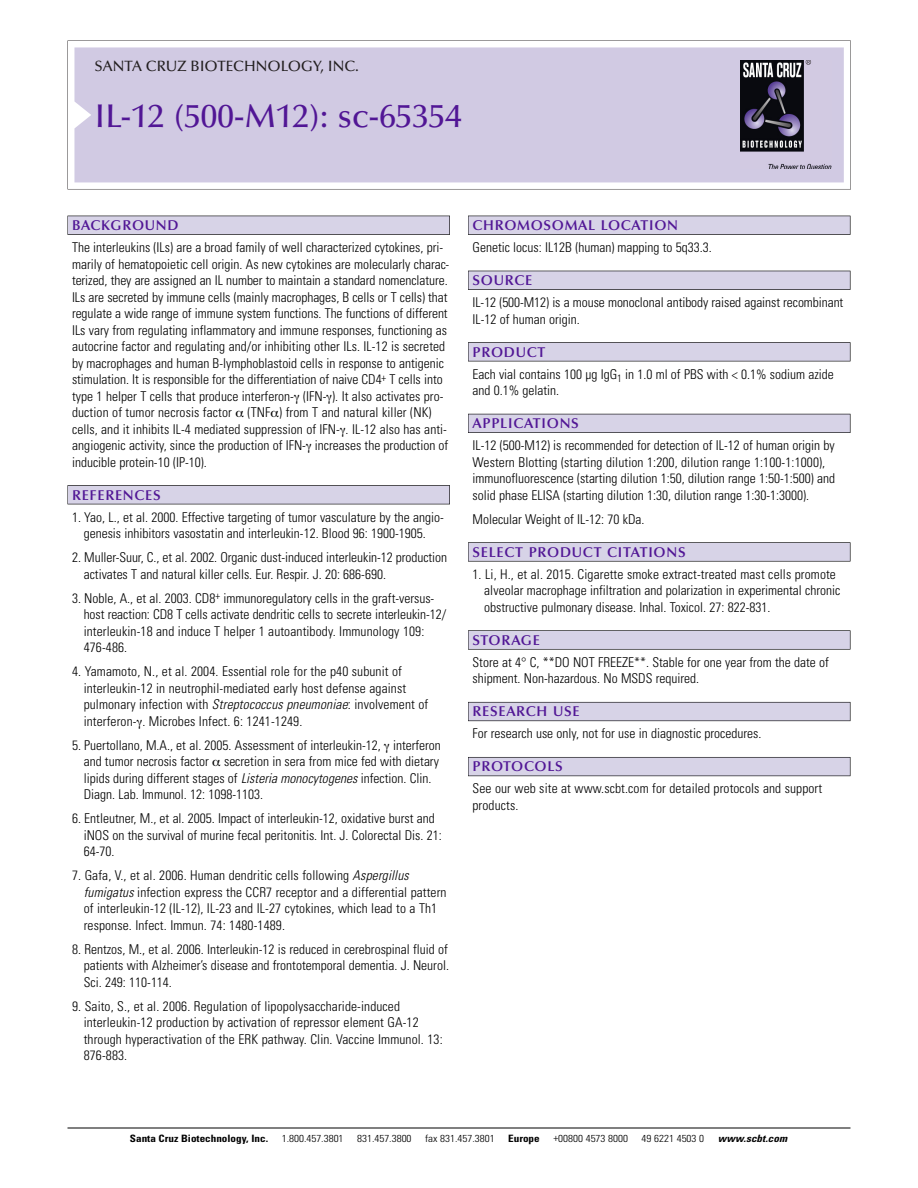
<style>
.page{position:relative;width:918px;height:1188px;background:#fff}
.page>*{position:absolute;margin:0;border:0;box-sizing:border-box;transform-origin:0 0}
.t1{font:500 33px "Optima";color:#511695}
.t2{font:500 15px "Optima";color:#231f20}
.t3{font:600 14.25px "Optima";letter-spacing:.05em;color:#511695}
.t4{font:300 condensed 13.5px/16.5px "Univers";color:#000}
.t5{font:300 condensed 10.2px "Univers";color:#000;scale:1.1 1}
.t6{font:700 condensed 10.2px "Univers";color:#000;scale:1.1 1}
.t7{font:italic 700 condensed 10.2px "Univers";letter-spacing:.005em;color:#000;scale:1.1 1}
.s1{font-style:italic}
</style>
<div class="page">
<svg style="left:68px;top:40px;width:783px;height:149px"></svg>
<div style="left:74px;top:47px;width:770px;height:135px;background:#d1cae3"></div>
<img style="left:741px;top:60px;width:90px;height:108px">
<div style="left:68px;top:216px;width:382px;height:19px;background:#525155"></div>
<div style="left:68px;top:216px;width:381px;height:18px;background:#d7d3e7"></div>
<div style="left:68px;top:485px;width:382px;height:19px;background:#525155"></div>
<div style="left:68px;top:486px;width:381px;height:18px;background:#d7d3e7"></div>
<div style="left:468px;top:216px;width:382px;height:19px;background:#525155"></div>
<div style="left:468px;top:216px;width:382px;height:18px;background:#d7d3e7"></div>
<div style="left:468px;top:271px;width:382px;height:19px;background:#515055"></div>
<div style="left:468px;top:271px;width:382px;height:18px;background:#d7d3e7"></div>
<div style="left:468px;top:342px;width:382px;height:19px;background:#545357"></div>
<div style="left:468px;top:343px;width:382px;height:18px;background:#d7d3e7"></div>
<div style="left:468px;top:414px;width:382px;height:19px;background:#54535a"></div>
<div style="left:468px;top:414px;width:382px;height:18px;background:#d7d3e7"></div>
<svg style="left:468px;top:542px;width:382px;height:20px"></svg>
<div style="left:468px;top:543px;width:382px;height:18px;background:#d7d3e7"></div>
<div style="left:468px;top:630px;width:382px;height:20px;background:#666667"></div>
<div style="left:468px;top:631px;width:382px;height:18px;background:#d7d3e7"></div>
<div style="left:468px;top:702px;width:382px;height:19px;background:#66646d"></div>
<div style="left:468px;top:703px;width:382px;height:18px;background:#d7d3e7"></div>
<div style="left:468px;top:757px;width:382px;height:19px;background:#5b5961"></div>
<div style="left:468px;top:758px;width:382px;height:18px;background:#d7d3e7"></div>
<hr style="left:68px;top:1128px;width:782px;height:1px;background:#000">
<p class="t2" style="left:94px;top:61px;width:266px">SANTA CRUZ BIOTECHNOLOGY, INC.</p>
<h1 class="t1" style="left:94px;top:103px;width:369px">IL-12 (500-M12): sc-65354</h1>
<p class="t3" style="left:72px;top:219px;width:108px">BACKGROUND</p>
<p class="t4" style="left:72px;top:240px;width:379px">The interleukins (ILs) are a broad family of well characterized cytokines, pri&shy;marily of hematopoietic cell origin. As new cytokines are molecularly charac&shy;terized, they are assigned an IL number to maintain a standard nomenclature.<br>ILs are secreted by immune cells (mainly macrophages, B cells or T cells) that regulate a wide range of immune system functions. The functions of different ILs vary from regulating inflammatory and immune responses, functioning as autocrine factor and regulating and/or inhibiting other ILs. IL-12 is secreted by macrophages and human B-lymphoblastoid cells in response to antigenic stimulation. It is responsible for the differentiation of naive CD4<sup>+</sup> T cells into type 1 helper T cells that produce interferon- (IFN- ). It also activates pro&shy;duction of tumor necrosis factor (TNF ) from T and natural killer (NK) cells, and it inhibits IL-4 mediated suppression of IFN- . IL-12 also has anti&shy;angiogenic activity, since the production of IFN- increases the production of inducible protein-10 (IP-10).</p>
<p class="t3" style="left:72px;top:489px;width:90px">REFERENCES</p>
<p class="t4" style="left:72px;top:510px;width:373px;text-align:center">1. Yao, L., et al. 2000. Effective targeting of tumor vasculature by the angio&shy;genesis inhibitors vasostatin and interleukin-12. Blood 96: 1900-1905.</p>
<p class="t4" style="left:84px;top:550px;width:365px;text-indent:-12px">2. Muller-Suur, C., et al. 2002. Organic dust-induced interleukin-12 production activates T and natural killer cells. Eur. Respir. J. 20: 686-690.</p>
<p class="t4" style="left:84px;top:591px;width:364px;text-indent:-12px">3. Noble, A., et al. 2003. CD8<sup>+</sup> immunoregulatory cells in the graft-versus&shy;host reaction: CD8 T cells activate dendritic cells to secrete interleukin-12/ interleukin-18 and induce T helper 1 autoantibody. Immunology 109:<br>476-486.</p>
<p class="t4" style="left:84px;top:664px;width:346px;text-indent:-12px">4. Yamamoto, N., et al. 2004. Essential role for the p40 subunit of interleukin-12 in neutrophil-mediated early host defense against pulmonary infection with <span class="s1">Streptococcus pneumoniae</span>: involvement of interferon- . Microbes Infect. 6: 1241-1249.</p>
<p class="t4" style="left:84px;top:738px;width:359px;text-indent:-12px">5. Puertollano, M.A., et al. 2005. Assessment of interleukin-12, interferon and tumor necrosis factor secretion in sera from mice fed with dietary lipids during different stages of <span class="s1">Listeria monocytogenes</span> infection. Clin.<br>Diagn. Lab. Immunol. 12: 1098-1103.</p>
<p class="t4" style="left:84px;top:811px;width:359px;text-indent:-12px">6. Entleutner, M., et al. 2005. Impact of interleukin-12, oxidative burst and iNOS on the survival of murine fecal peritonitis. Int. J. Colorectal Dis. 21:<br>64-70.</p>
<p class="t4" style="left:84px;top:868px;width:364px;text-indent:-12px">7. Gafa, V., et al. 2006. Human dendritic cells following <span class="s1">Aspergillus fumigatus</span> infection express the CCR7 receptor and a differential pattern of interleukin-12 (IL-12), IL-23 and IL-27 cytokines, which lead to a Th1 response. Infect. Immun. 74: 1480-1489.</p>
<p class="t4" style="left:84px;top:942px;width:367px;text-align:justify;text-indent:-12px">8. Rentzos, M., et al. 2006. Interleukin-12 is reduced in cerebrospinal fluid of patients with Alzheimer’s disease and frontotemporal dementia. J. Neurol.<br>Sci. 249: 110-114.</p>
<p class="t4" style="left:84px;top:999px;width:361px;text-indent:-12px">9. Saito, S., et al. 2006. Regulation of lipopolysaccharide-induced interleukin-12 production by activation of repressor element GA-12 through hyperactivation of the ERK pathway. Clin. Vaccine Immunol. 13:<br>876-883.</p>
<p class="t3" style="left:473px;top:219px;width:207px">CHROMOSOMAL LOCATION</p>
<p class="t4" style="left:473px;top:240px;width:241px">Genetic locus: IL12B (human) mapping to 5q33.3.</p>
<p class="t3" style="left:473px;top:275px;width:61px">SOURCE</p>
<p class="t4" style="left:473px;top:295px;width:372px">IL-12 (500-M12) is a mouse monoclonal antibody raised against recombinant<br>IL-12 of human origin.</p>
<p class="t3" style="left:473px;top:346px;width:74px">PRODUCT</p>
<p class="t4" style="left:473px;top:367px;width:363px">Each vial contains 100 µg IgG<sub>1</sub> in 1.0 ml of PBS with &lt; 0.1% sodium azide and 0.1% gelatin.</p>
<p class="t3" style="left:473px;top:418px;width:108px">APPLICATIONS</p>
<p class="t4" style="left:473px;top:438px;width:364px">IL-12 (500-M12) is recommended for detection of IL-12 of human origin by Western Blotting (starting dilution 1:200, dilution range 1:100-1:1000), immunofluorescence (starting dilution 1:50, dilution range 1:50-1:500) and solid phase ELISA (starting dilution 1:30, dilution range 1:30-1:3000).</p>
<p class="t4" style="left:473px;top:512px;width:174px">Molecular Weight of IL-12: 70 kDa.</p>
<p class="t3" style="left:473px;top:546px;width:215px">SELECT PRODUCT CITATIONS</p>
<p class="t4" style="left:484px;top:567px;width:358px;text-indent:-12px">1. Li, H., et al. 2015. Cigarette smoke extract-treated mast cells promote alveolar macrophage infiltration and polarization in experimental chronic obstructive pulmonary disease. Inhal. Toxicol. 27: 822-831.</p>
<p class="t3" style="left:473px;top:634px;width:69px">STORAGE</p>
<p class="t4" style="left:473px;top:655px;width:358px">Store at 4° C, **DO NOT FREEZE**. Stable for one year from the date of shipment. Non-hazardous. No MSDS required.</p>
<p class="t3" style="left:473px;top:706px;width:109px">RESEARCH USE</p>
<p class="t4" style="left:473px;top:727px;width:290px">For research use only, not for use in diagnostic procedures.</p>
<p class="t3" style="left:473px;top:761px;width:92px">PROTOCOLS</p>
<p class="t4" style="left:473px;top:782px;width:351px">See our web site at www.scbt.com for detailed protocols and support products.</p>
<p class="t6" style="left:130px;top:1135px;width:127px">Santa Cruz Biotechnology, Inc.</p>
<p class="t5" style="left:282px;top:1135px;width:58px">1.800.457.3801</p>
<p class="t5" style="left:357px;top:1135px;width:51px">831.457.3800</p>
<p class="t5" style="left:425px;top:1135px;width:65px">fax 831.457.3801</p>
<p class="t6" style="left:508px;top:1135px;width:30px">Europe</p>
<p class="t5" style="left:553px;top:1135px;width:69px">+00800 4573 8000</p>
<p class="t5" style="left:642px;top:1135px;width:58px">49 6221 4503 0</p>
<p class="t7" style="left:718px;top:1135px;width:64px">www.scbt.com</p>
</div>
